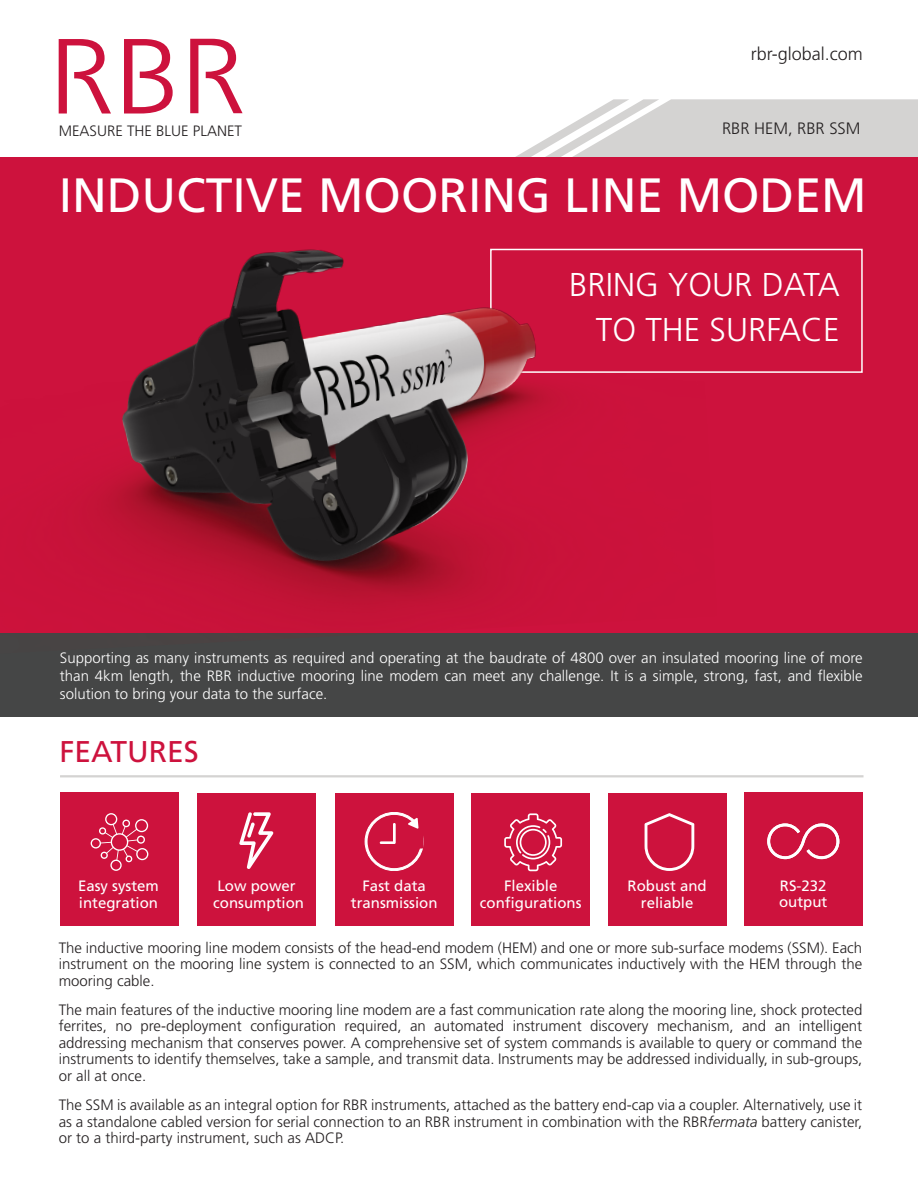
<style>
.page{position:relative;width:918px;height:1188px;background:#fff}
.page>*{position:absolute;margin:0;border:0;box-sizing:border-box;transform-origin:0 0}
.Data_Sheet_Title{font:48.15px "Frutiger LT Std";color:#fff}
.Data_Sheet_Subtitle{font:300 33px/45.6px "Frutiger LT Std";color:#fff;text-align:right}
.t1{font:30px "Frutiger LT Std";color:#cd123d}
.t2{font:300 18px "Frutiger LT Std";color:#231f20}
.t3{font:300 16.5px "Frutiger LT Std";color:#231f20}
.Data_Sheet_Body{font:300 15px/16.5px "Frutiger LT Std";color:#231f20;text-align:justify}
.Data_Sheet_Body-2{font:300 15px/18px "Frutiger LT Std";color:#fff;text-align:justify}
.t4{font:15px "Frutiger LT Std";color:#fff}
.s1{font-style:italic}
</style>
<div class="page">
<svg style="left:515px;top:99px;width:403px;height:58px"></svg>
<div style="left:0;top:157px;width:918px;height:486px;background:#cd123d"></div>
<div style="left:490px;top:249px;width:373px;height:124px;border:2px solid #fff"></div>
<div style="left:0;top:634px;width:918px;height:83px;background:#454646"></div>
<img style="left:0;top:248px;width:717px;height:386px">
<svg style="left:124px;top:39px;width:49px;height:75px"></svg>
<svg style="left:59px;top:39px;width:52px;height:75px"></svg>
<svg style="left:190px;top:39px;width:53px;height:74px"></svg>
<hr style="left:60px;top:775px;width:804px;height:2px;background:#d4d3d2">
<div style="left:198px;top:793px;width:118px;height:133px;background:#cd123d"></div>
<svg style="left:239px;top:812px;width:34px;height:57px"></svg>
<div style="left:472px;top:793px;width:118px;height:132px;background:#cd123d"></div>
<svg style="left:504px;top:813px;width:58px;height:58px"></svg>
<div style="left:608px;top:793px;width:118px;height:132px;background:#cd123d"></div>
<svg style="left:645px;top:813px;width:49px;height:58px"></svg>
<div style="left:335px;top:793px;width:118px;height:132px;background:#cd123d"></div>
<svg style="left:365px;top:812px;width:59px;height:59px"></svg>
<div style="left:60px;top:793px;width:118px;height:133px;background:#cd123d"></div>
<svg style="left:91px;top:813px;width:57px;height:58px"></svg>
<div style="left:744px;top:793px;width:118px;height:133px;background:#cd123d"></div>
<svg style="left:767px;top:823px;width:72px;height:36px"></svg>
<p class="Data_Sheet_Body" style="left:59px;top:123px;width:185px">MEASURE THE BLUE PLANET</p>
<p class="t2" style="left:751px;top:44px;width:114px">rbr-global.com</p>
<p class="t3" style="left:722px;top:119px;width:140px">RBR HEM, RBR SSM</p>
<p class="Data_Sheet_Title" style="left:59px;top:167px;width:809px">INDUCTIVE MOORING LINE MODEM</p>
<p class="Data_Sheet_Subtitle" style="left:569px;top:262px;width:272px">BRING YOUR DATA<br>TO THE SURFACE</p>
<p class="Data_Sheet_Body-2" style="left:60px;top:649px;width:804px">Supporting as many instruments as required and operating at the baudrate of 4800 over an insulated mooring line of more than 4km length, the RBR inductive mooring line modem can meet any challenge. It is a simple, strong, fast, and flexible solution to bring your data to the surface.</p>
<p class="t1" style="left:59px;top:734px;width:141px">FEATURES</p>
<p class="t4" style="left:78px;top:877px;width:82px">Easy system</p>
<p class="t4" style="left:79px;top:894px;width:81px">integration</p>
<p class="t4" style="left:217px;top:877px;width:80px">Low power</p>
<p class="t4" style="left:213px;top:894px;width:92px">consumption</p>
<p class="t4" style="left:362px;top:877px;width:65px">Fast data</p>
<p class="t4" style="left:351px;top:894px;width:88px">transmission</p>
<p class="t4" style="left:504px;top:877px;width:55px">Flexible</p>
<p class="t4" style="left:480px;top:894px;width:103px">configurations</p>
<p class="t4" style="left:628px;top:877px;width:81px">Robust and</p>
<p class="t4" style="left:641px;top:894px;width:54px">reliable</p>
<p class="t4" style="left:780px;top:877px;width:48px">RS-232</p>
<p class="t4" style="left:779px;top:893px;width:50px">output</p>
<p class="Data_Sheet_Body" style="left:59px;top:940px;width:805px">The inductive mooring line modem consists of the head-end modem (HEM) and one or more sub-surface modems (SSM). Each instrument on the mooring line system is connected to an SSM, which communicates inductively with the HEM through the mooring cable.</p>
<p class="Data_Sheet_Body" style="left:59px;top:1002px;width:805px">The main features of the inductive mooring line modem are a fast communication rate along the mooring line, shock protected ferrites, no pre-deployment configuration required, an automated instrument discovery mechanism, and an intelligent addressing mechanism that conserves power. A comprehensive set of system commands is available to query or command the instruments to identify themselves, take a sample, and transmit data. Instruments may be addressed individually, in sub-groups, or all at once.</p>
<p class="Data_Sheet_Body" style="left:59px;top:1097px;width:805px">The SSM is available as an integral option for RBR instruments, attached as the battery end-cap via a coupler. Alternatively, use it as a standalone cabled version for serial connection to an RBR instrument in combination with the RBR<span class="s1">fermata</span> battery canister, or to a third-party instrument, such as ADCP.</p>
</div>
